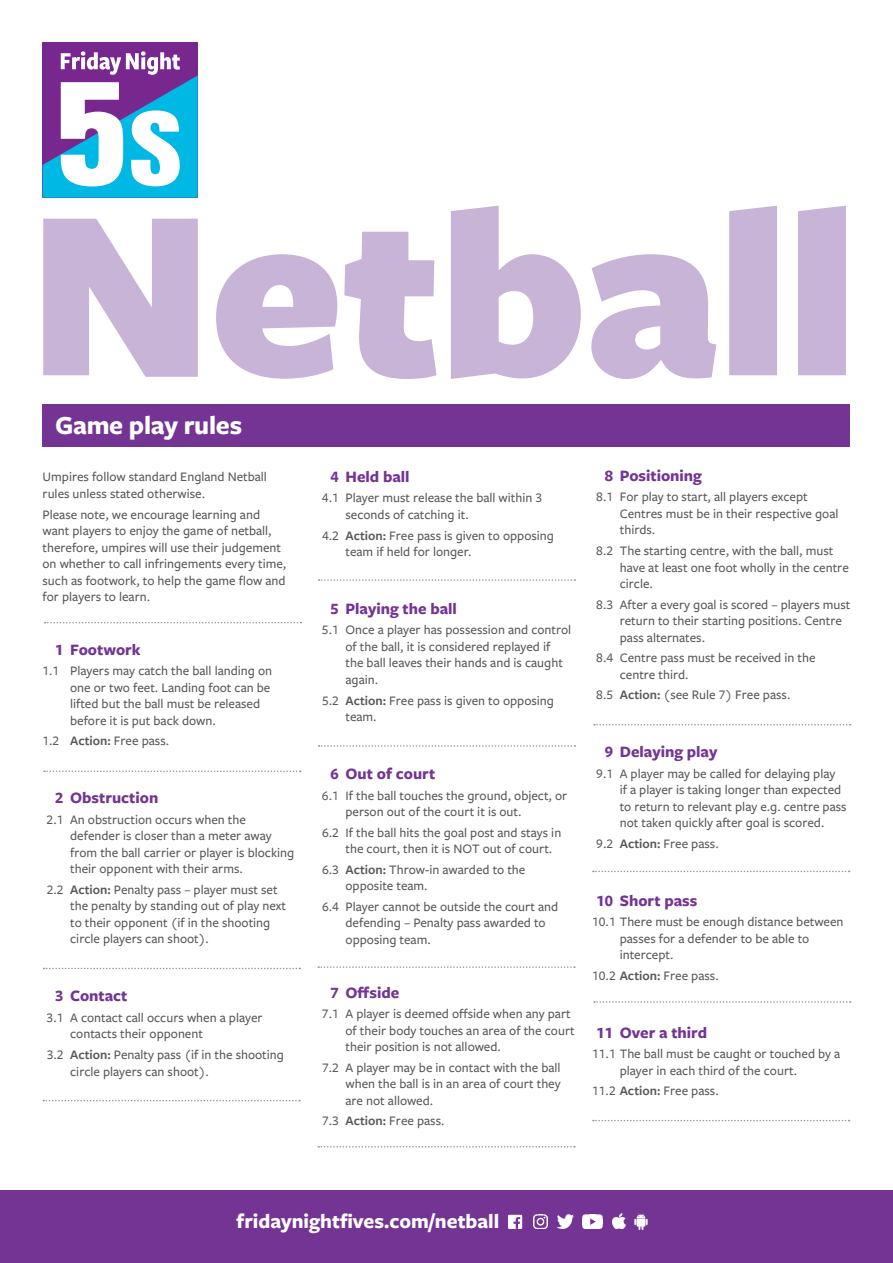
<style>
.page{position:relative;width:893px;height:1263px;background:#fff}
.page>*{position:absolute;margin:0;border:0;box-sizing:border-box;transform-origin:0 0}
.t1{font:900 250.5px "Freight Sans Pro";letter-spacing:-.01em;color:#c7b4d7}
.t2{font:700 27px "Freight Sans Pro";letter-spacing:-.01em;color:#fff}
.t3{font:700 21px "Freight Sans Pro";color:#fff}
.t4{font:700 16.5px "Freight Sans Pro";color:#733494}
.t5{font:500 13.5px/16.5px "Freight Sans Pro";color:#57585a}
.s1{font-weight:600}
</style>
<div class="page">
<div style="left:0;top:1191px;width:893px;height:72px;background:#733494"></div>
<div style="left:43px;top:405px;width:807px;height:42px;background:#733494"></div>
<div style="left:43px;top:43px;width:155px;height:155px;background:#77278d"></div>
<svg style="left:43px;top:51px;width:155px;height:147px"></svg>
<svg style="left:45px;top:622px;width:256px;height:1px"></svg>
<svg style="left:319px;top:579px;width:256px;height:2px"></svg>
<svg style="left:319px;top:745px;width:256px;height:2px"></svg>
<svg style="left:318px;top:966px;width:257px;height:2px"></svg>
<svg style="left:318px;top:1146px;width:257px;height:1px"></svg>
<svg style="left:594px;top:724px;width:257px;height:1px"></svg>
<svg style="left:593px;top:871px;width:257px;height:1px"></svg>
<svg style="left:594px;top:1001px;width:257px;height:2px"></svg>
<svg style="left:593px;top:1120px;width:257px;height:1px"></svg>
<svg style="left:44px;top:770px;width:257px;height:2px"></svg>
<svg style="left:44px;top:968px;width:256px;height:1px"></svg>
<svg style="left:43px;top:1100px;width:257px;height:1px"></svg>
<img style="left:508px;top:1215px;width:14px;height:14px">
<svg style="left:547px;top:1216px;width:1px;height:12px"></svg>
<img style="left:533px;top:1214px;width:14px;height:15px">
<img style="left:557px;top:1214px;width:17px;height:15px">
<svg style="left:582px;top:1214px;width:20px;height:15px"></svg>
<img style="left:583px;top:1215px;width:20px;height:13px">
<img style="left:634px;top:1213px;width:14px;height:16px">
<img style="left:612px;top:1213px;width:13px;height:15px">
<h1 class="t1" style="left:29px;top:119px;width:830px">Netball</h1>
<h2 class="t2" style="left:55px;top:406px;width:188px">Game play rules</h2>
<p class="t5" style="left:43px;top:468px;width:226px">Umpires follow standard England Netball rules unless stated otherwise.</p>
<p class="t5" style="left:43px;top:505px;width:245px">Please note, we encourage learning and want players to enjoy the game of netball, therefore, umpires will use their judgement on whether to call infringements every time, such as footwork, to help the game flow and for players to learn.</p>
<p class="t4" style="left:55px;top:638px;width:87px">1 Footwork</p>
<p class="t5" style="left:70px;top:662px;width:204px;text-indent:-28px">1.1 Players may catch the ball landing on one or two feet. Landing foot can be lifted but the ball must be released before it is put back down.</p>
<p class="t5" style="left:43px;top:732px;width:128px">1.2 <span class="s1">Action:</span> Free pass.</p>
<p class="t4" style="left:55px;top:786px;width:105px">2 Obstruction</p>
<p class="t5" style="left:70px;top:811px;width:226px;text-indent:-24px">2.1 An obstruction occurs when the defender is closer than a meter away from the ball carrier or player is blocking their opponent with their arms.</p>
<p class="t5" style="left:70px;top:881px;width:217px;text-indent:-24px">2.2 <span class="s1">Action:</span> Penalty pass – player must set the penalty by standing out of play next to their opponent (if in the shooting circle players can shoot).</p>
<p class="t4" style="left:55px;top:984px;width:74px">3 Contact</p>
<p class="t5" style="left:70px;top:1009px;width:194px;text-indent:-24px">3.1 A contact call occurs when a player contacts their opponent</p>
<p class="t5" style="left:70px;top:1046px;width:215px;text-indent:-24px">3.2 <span class="s1">Action:</span> Penalty pass (if in the shooting circle players can shoot).</p>
<p class="t4" style="left:331px;top:465px;width:80px">4 Held ball</p>
<p class="t5" style="left:345px;top:489px;width:198px;text-indent:-24px">4.1 Player must release the ball within 3 seconds of catching it.</p>
<p class="t5" style="left:345px;top:526px;width:210px;text-indent:-24px">4.2 <span class="s1">Action:</span> Free pass is given to opposing team if held for longer.</p>
<p class="t4" style="left:331px;top:597px;width:128px">5 Playing the ball</p>
<p class="t5" style="left:345px;top:621px;width:227px;text-indent:-24px">5.1 Once a player has possession and control of the ball, it is considered replayed if the ball leaves their hands and is caught again.</p>
<p class="t5" style="left:345px;top:691px;width:210px;text-indent:-24px">5.2 <span class="s1">Action:</span> Free pass is given to opposing team.</p>
<p class="t4" style="left:331px;top:762px;width:106px">6 Out of court</p>
<p class="t5" style="left:345px;top:786px;width:223px;text-indent:-24px">6.1 If the ball touches the ground, object, or person out of the court it is out.</p>
<p class="t5" style="left:345px;top:823px;width:217px;text-indent:-24px">6.2 If the ball hits the goal post and stays in the court, then it is NOT out of court.</p>
<p class="t5" style="left:345px;top:860px;width:181px;text-indent:-24px">6.3 <span class="s1">Action:</span> Throw-in awarded to the opposite team.</p>
<p class="t5" style="left:346px;top:898px;width:214px;text-indent:-24px">6.4 Player cannot be outside the court and defending – Penalty pass awarded to opposing team.</p>
<p class="t4" style="left:331px;top:981px;width:70px">7 Offside</p>
<p class="t5" style="left:345px;top:1005px;width:231px;text-indent:-24px">7.1 A player is deemed offside when any part of their body touches an area of the court their position is not allowed.</p>
<p class="t5" style="left:345px;top:1058px;width:217px;text-align:justify;text-indent:-24px">7.2 A player may be in contact with the ball when the ball is in an area of court they are not allowed.</p>
<p class="t5" style="left:322px;top:1112px;width:124px">7.3 <span class="s1">Action:</span> Free pass.</p>
<p class="t4" style="left:605px;top:464px;width:99px">8 Positioning</p>
<p class="t5" style="left:620px;top:488px;width:220px;text-indent:-24px">8.1 For play to start, all players except<br>Centres must be in their respective goal thirds.</p>
<p class="t5" style="left:620px;top:542px;width:230px;text-indent:-24px">8.2 The starting centre, with the ball, must have at least one foot wholly in the centre circle.</p>
<p class="t5" style="left:620px;top:595px;width:232px;text-indent:-24px">8.3 After a every goal is scored – players must return to their starting positions. Centre pass alternates.</p>
<p class="t5" style="left:620px;top:649px;width:197px;text-indent:-24px">8.4 Centre pass must be received in the centre third.</p>
<p class="t5" style="left:596px;top:686px;width:196px">8.5 <span class="s1">Action:</span> (see Rule 7) Free pass.</p>
<p class="t4" style="left:605px;top:740px;width:114px">9 Delaying play</p>
<p class="t5" style="left:620px;top:765px;width:228px;text-indent:-24px">9.1 A player may be called for delaying play<br>if a player is taking longer than expected to return to relevant play e.g. centre pass not taken quickly after goal is scored.</p>
<p class="t5" style="left:596px;top:835px;width:124px">9.2 <span class="s1">Action:</span> Free pass.</p>
<p class="t4" style="left:597px;top:889px;width:102px">10 Short pass</p>
<p class="t5" style="left:620px;top:913px;width:225px;text-indent:-28px">10.1 There must be enough distance between passes for a defender to be able to intercept.</p>
<p class="t5" style="left:592px;top:967px;width:128px">10.2 <span class="s1">Action:</span> Free pass.</p>
<p class="t4" style="left:597px;top:1021px;width:112px">11 Over a third</p>
<p class="t5" style="left:620px;top:1045px;width:222px;text-indent:-28px">11.1 The ball must be caught or touched by a player in each third of the court.</p>
<p class="t5" style="left:592px;top:1082px;width:128px">11.2 <span class="s1">Action:</span> Free pass.</p>
<h3 class="t3" style="left:237px;top:1207px;width:264px">fridaynightfives.com/netball</h3>
</div>
